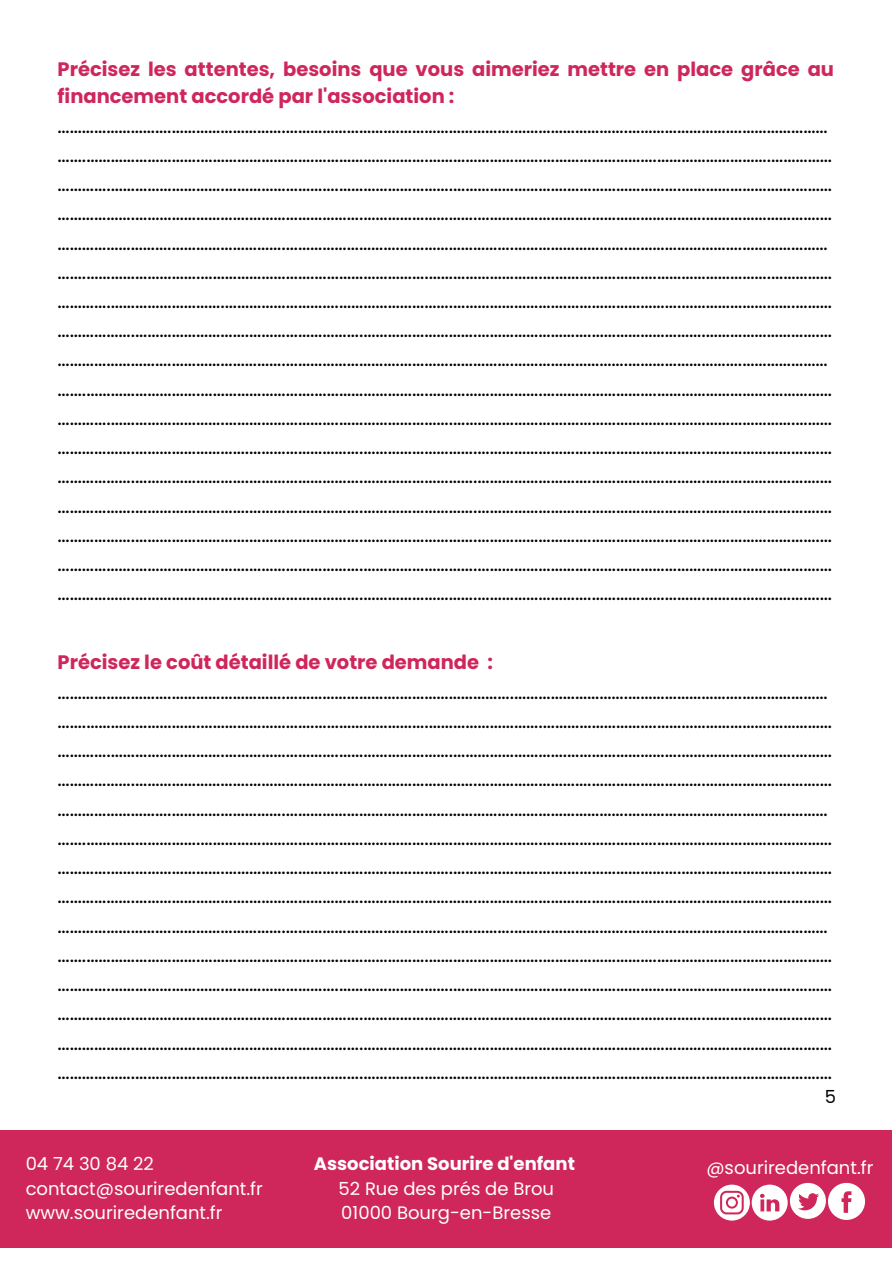
<style>
.page{position:relative;width:893px;height:1264px;background:#fff}
.page>*{position:absolute;margin:0;border:0;box-sizing:border-box;transform-origin:0 0}
.t1{font:21px/29.2px "Poppins";color:#000}
.t2{font:700 19.5px/27px "Poppins";color:#cf265c}
.t3{font:18px/24.8px "Poppins";color:#fff}
.t4{font:700 18px "Poppins";color:#fff}
.t5{font:18px "Poppins";color:#000}
</style>
<div class="page">
<div style="left:0;top:1130px;width:891px;height:117px;background:#cf265c"></div>
<svg style="left:713px;top:1182px;width:152px;height:38px"></svg>
<p class="t2" style="left:58px;top:56px;width:778px">Précisez les attentes, besoins que vous aimeriez mettre en place grâce au financement accordé par l'association :</p>
<p class="t1" style="left:58px;top:111px;width:776px">……………………….……………………….……………………….……………………….……………………….……………………….………………… …….……………………….……………………….……………………….……………………….……………………….……………………….…………… ………….……………………….……………………….……………………….……………………….……………………….……………………….……… ……………….……………………….……………………….……………………….……………………….……………………….……………………….… ……………………….……………………….……………………….……………………….……………………….……………………….………………… …….……………………….……………………….……………………….……………………….……………………….……………………….…………… ………….……………………….……………………….……………………….……………………….……………………….……………………….……… ……………….……………………….……………………….……………………….……………………….……………………….……………………….… ……………………….……………………….……………………….……………………….……………………….……………………….………………… …….……………………….……………………….……………………….……………………….……………………….……………………….…………… ………….……………………….……………………….……………………….……………………….……………………….……………………….……… ……………….……………………….……………………….……………………….……………………….……………………….……………………….… ……………….……………………….……………………….……………………….……………………….……………………….……………………….… ……………….……………………….……………………….……………………….……………………….……………………….……………………….… ……………….……………………….……………………….……………………….……………………….……………………….……………………….… ……………….……………………….……………………….……………………….……………………….……………………….……………………….… ……………….……………………….……………………….……………………….……………………….……………………….……………………….…</p>
<p class="t2" style="left:58px;top:649px;width:437px">Précisez le coût détaillé de votre demande :</p>
<p class="t1" style="left:58px;top:676px;width:776px">……………………….……………………….……………………….……………………….……………………….……………………….………………… …….……………………….……………………….……………………….……………………….……………………….……………………….…………… ………….……………………….……………………….……………………….……………………….……………………….……………………….……… ……………….……………………….……………………….……………………….……………………….……………………….……………………….… ……………………….……………………….……………………….……………………….……………………….……………………….………………… …….……………………….……………………….……………………….……………………….……………………….……………………….…………… ………….……………………….……………………….……………………….……………………….……………………….……………………….……… ……………….……………………….……………………….……………………….……………………….……………………….……………………….… ……………………….……………………….……………………….……………………….……………………….……………………….………………… …….……………………….……………………….……………………….……………………….……………………….……………………….…………… ………….……………………….……………………….……………………….……………………….……………………….……………………….……… ……………….……………………….……………………….……………………….……………………….……………………….……………………….… ……………….……………………….……………………….……………………….……………………….……………………….……………………….… ……………….……………………….……………………….……………………….……………………….……………………….……………………….…</p>
<p class="t5" style="left:824px;top:1084px;width:13px">5</p>
<p class="t4" style="left:314px;top:1150px;width:262px">Association Sourire d'enfant</p>
<p class="t3" style="left:338px;top:1175px;width:217px">52 Rue des prés de Brou<br>01000 Bourg-en-Bresse</p>
<p class="t3" style="left:26px;top:1151px;width:130px">04 74 30 84 22</p>
<p class="t3" style="left:706px;top:1155px;width:168px">@souriredenfant.fr</p>
<p class="t3" style="left:26px;top:1175px;width:239px">contact@souriredenfant.fr www.souriredenfant.fr</p>
</div>
